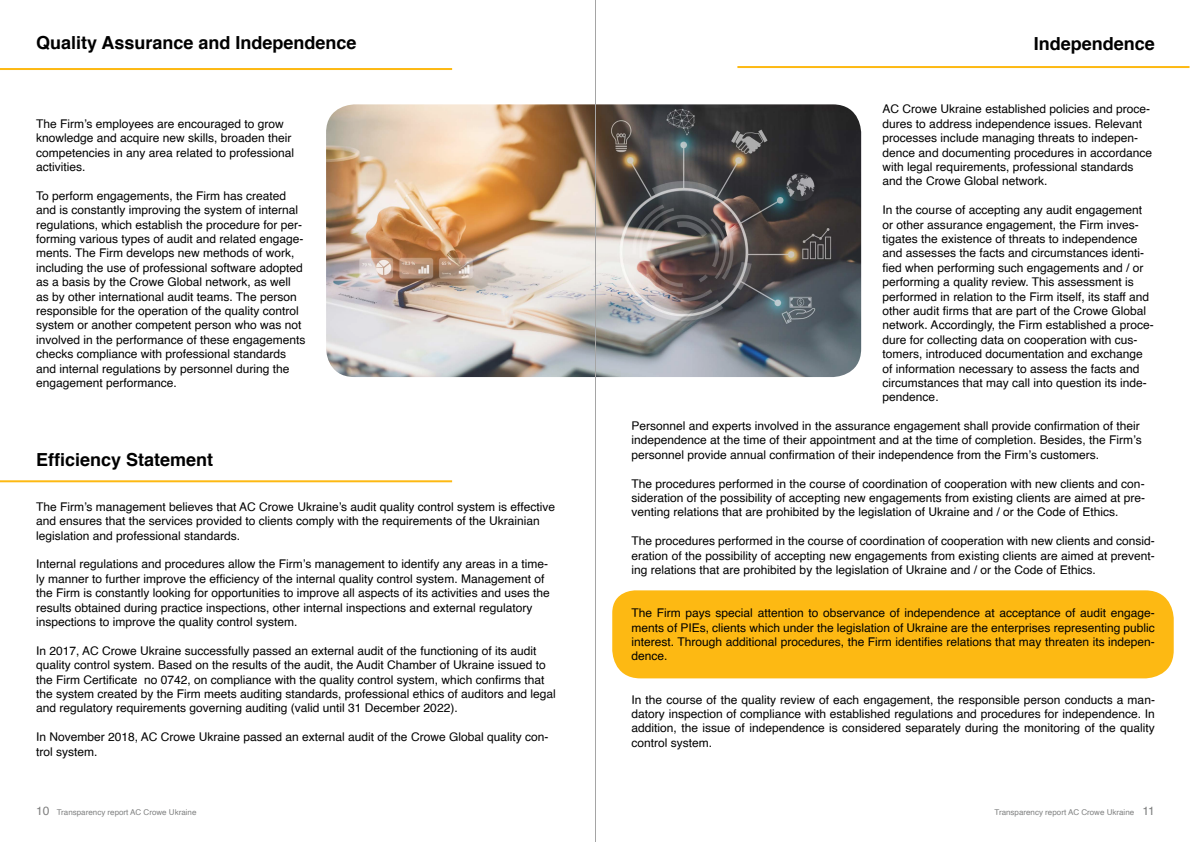
<style>
.page{position:relative;width:1191px;height:842px;background:#fff}
.page>*{position:absolute;margin:0;border:0;box-sizing:border-box;transform-origin:0 0}
.t1{font:700 18px "Helvetica";color:#000}
.t2{font:12px/14.4px "Helvetica";color:#000}
.t3{font:8px "Helvetica";color:#7f8080}
.s1{font-size:12px;color:#808080}
.s2{font-size:12px}
</style>
<div class="page">
<hr style="left:0;top:68px;width:452px;height:2px;background:#fdb913">
<hr style="left:0;top:480px;width:452px;height:2px;background:#fdb913">
<img style="left:326px;top:104px;width:535px;height:273px">
<div style="left:612px;top:590px;width:561px;height:88px;background:#fdb913"></div>
<hr style="left:737px;top:66px;width:452px;height:2px;background:#fdb913">
<hr style="left:595px;top:0;width:1px;height:842px;background:#a5a5a5">
<h1 class="t1" style="left:36px;top:29px;width:322px">Quality Assurance and Independence</h1>
<p class="t2" style="left:36px;top:117px;width:260px">The Firm’s employees are encouraged to grow knowledge and acquire new skills, broaden their competencies in any area related to professional activities.</p>
<p class="t2" style="left:36px;top:189px;width:271px">To perform engagements, the Firm has created and is constantly improving the system of internal regulations, which establish the procedure for per&shy;forming various types of audit and related engage&shy;ments. The Firm develops new methods of work, including the use of professional software adopted as a basis by the Crowe Global network, as well as by other international audit teams. The person responsible for the operation of the quality control system or another competent person who was not involved in the performance of these engagements checks compliance with professional standards and internal regulations by personnel during the engagement performance.</p>
<h1 class="t1" style="left:36px;top:445px;width:179px">Efficiency Statement</h1>
<p class="t2" style="left:36px;top:500px;width:520px">The Firm’s management believes that AC Crowe Ukraine’s audit quality control system is effective and ensures that the services provided to clients comply with the requirements of the Ukrainian legislation and professional standards.</p>
<p class="t2" style="left:36px;top:557px;width:515px">Internal regulations and procedures allow the Firm’s management to identify any areas in a time&shy;ly manner to further improve the efficiency of the internal quality control system. Management of the Firm is constantly looking for opportunities to improve all aspects of its activities and uses the results obtained during practice inspections, other internal inspections and external regulatory inspections to improve the quality control system.</p>
<p class="t2" style="left:36px;top:644px;width:521px">In 2017, AC Crowe Ukraine successfully passed an external audit of the functioning of its audit quality control system. Based on the results of the audit, the Audit Chamber of Ukraine issued to the Firm Certificate no 0742, on compliance with the quality control system, which confirms that the system created by the Firm meets auditing standards, professional ethics of auditors and legal and regulatory requirements governing auditing (valid until 31 December 2022).</p>
<p class="t2" style="left:36px;top:730px;width:514px">In November 2018, AC Crowe Ukraine passed an external audit of the Crowe Global quality con&shy;trol system.</p>
<h1 class="t1" style="left:1033px;top:29px;width:123px">Independence</h1>
<p class="t2" style="left:882px;top:102px;width:271px">AC Crowe Ukraine established policies and proce&shy;dures to address independence issues. Relevant processes include managing threats to indepen&shy;dence and documenting procedures in accordance with legal requirements, professional standards and the Crowe Global network.</p>
<p class="t2" style="left:882px;top:203px;width:273px">In the course of accepting any audit engagement or other assurance engagement, the Firm inves&shy;tigates the existence of threats to independence and assesses the facts and circumstances identi&shy;fied when performing such engagements and / or performing a quality review. This assessment is performed in relation to the Firm itself, its staff and other audit firms that are part of the Crowe Global network. Accordingly, the Firm established a proce&shy;dure for collecting data on cooperation with cus&shy;tomers, introduced documentation and exchange of information necessary to assess the facts and circumstances that may call into question its inde&shy;pendence.</p>
<p class="t2" style="left:631px;top:419px;width:512px">Personnel and experts involved in the assurance engagement shall provide confirmation of their independence at the time of their appointment and at the time of completion. Besides, the Firm’s personnel provide annual confirmation of their independence from the Firm’s customers.</p>
<p class="t2" style="left:631px;top:476px;width:515px;text-align:justify">The procedures performed in the course of coordination of cooperation with new clients and con&shy;sideration of the possibility of accepting new engagements from existing clients are aimed at pre&shy;venting relations that are prohibited by the legislation of Ukraine and / or the Code of Ethics.</p>
<p class="t2" style="left:631px;top:534px;width:525px;text-align:justify">The procedures performed in the course of coordination of cooperation with new clients and consid&shy;eration of the possibility of accepting new engagements from existing clients are aimed at prevent&shy;ing relations that are prohibited by the legislation of Ukraine and / or the Code of Ethics.</p>
<p class="t2" style="left:631px;top:606px;width:525px;text-align:justify">The Firm pays special attention to observance of independence at acceptance of audit engage&shy;ments of PIEs, clients which under the legislation of Ukraine are the enterprises representing public interest. Through additional procedures, the Firm identifies relations that may threaten its indepen&shy;dence.</p>
<p class="t2" style="left:631px;top:692px;width:525px;text-align:justify">In the course of the quality review of each engagement, the responsible person conducts a man&shy;datory inspection of compliance with established regulations and procedures for independence. In addition, the issue of independence is considered separately during the monitoring of the quality control system.</p>
<p class="t3" style="left:36px;top:806px;width:162px"><span class="s1">10</span> Transparency report AC Crowe Ukraine</p>
<p class="t3" style="left:994px;top:806px;width:162px">Transparency report AC Crowe Ukraine <span class="s2">11</span></p>
</div>
